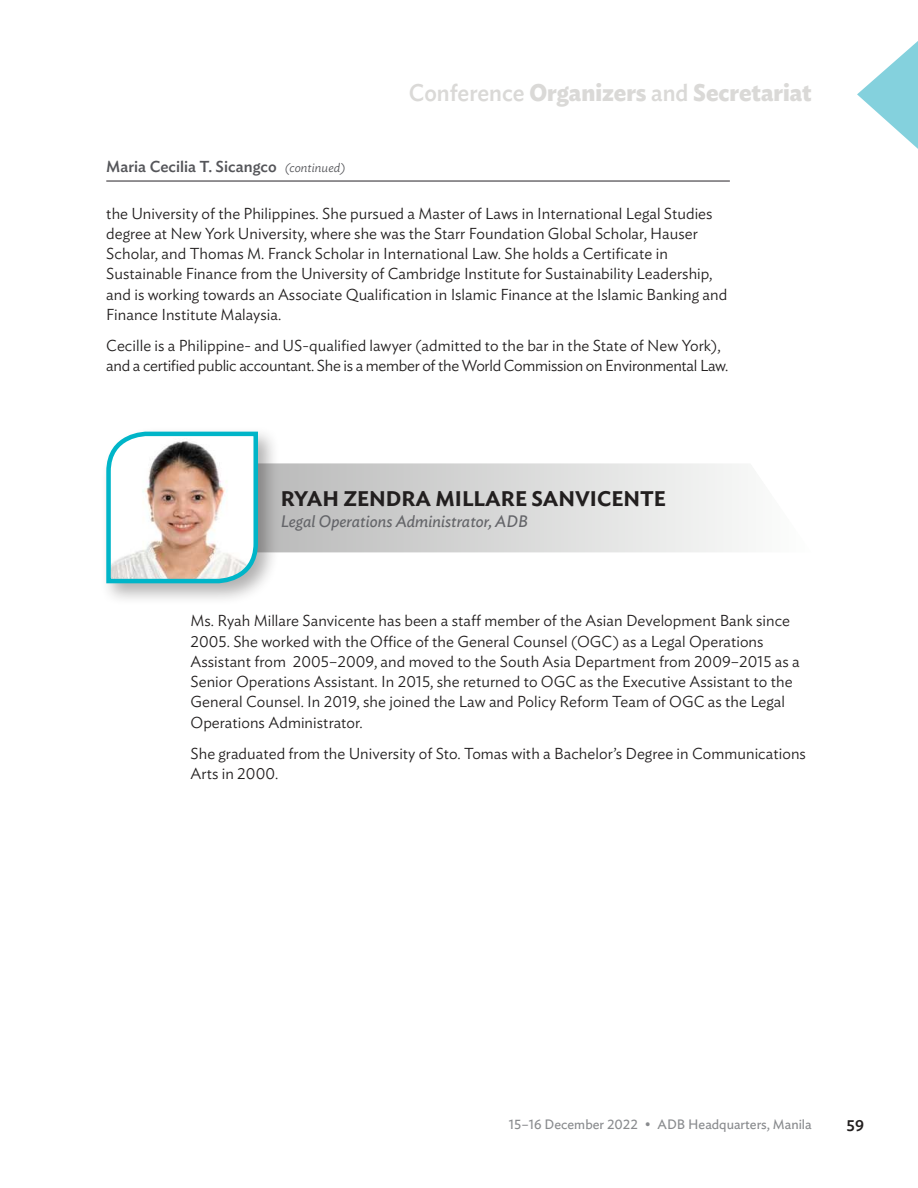
<style>
.page{position:relative;width:918px;height:1188px;background:#fff}
.page>*{position:absolute;margin:0;border:0;box-sizing:border-box;transform-origin:0 0}
.t1{font:700 24px "Ideal Sans";color:#dad9d7;scale:.95 1}
.t2{font:600 21px "Ideal Sans";color:#221f1f}
.t3{font:italic 16.5px "Ideal Sans";color:#646569}
.t4{font:300 15.75px/20.2px "Ideal Sans";letter-spacing:.005em;color:#221f1f}
.t5{font:300 15.75px/20.2px "Ideal Sans";letter-spacing:-.02em;color:#221f1f}
.t6{font:500 15.75px "Ideal Sans";letter-spacing:.005em;color:#55565a}
.t7{font:500 15.75px "Ideal Sans";color:#221f1f}
.t8{font:13.5px "Ideal Sans";color:#898b8e}
.s1{font-weight:300;font-style:italic;font-size:12.75px}
.s2{font-weight:500}
</style>
<div class="page">
<svg style="left:857px;top:41px;width:61px;height:108px"></svg>
<hr style="left:106px;top:180px;width:624px;height:2px;background:#6f6c70">
<div style="left:100px;top:425px;width:180px;height:181px;background:#221f1f;opacity:.35"></div>
<svg style="left:104px;top:429px;width:156px;height:157px"></svg>
<p class="t6" style="left:106px;top:159px;width:241px">Maria Cecilia T. Sicangco <span class="s1">(continued)</span></p>
<h1 class="t1" style="left:409px;top:82px;width:425px"><span class="s2">Conference</span> Organizers <span class="s2">and</span> Secretariat</h1>
<p class="t4" style="left:106px;top:203px;width:623px">the University of the Philippines. She pursued a Master of Laws in International Legal Studies degree at New York University, where she was the Starr Foundation Global Scholar, Hauser Scholar, and Thomas M. Franck Scholar in International Law. She holds a Certificate in Sustainable Finance from the University of Cambridge Institute for Sustainability Leadership, and is working towards an Associate Qualification in Islamic Finance at the Islamic Banking and Finance Institute Malaysia.</p>
<p class="t5" style="left:106px;top:335px;width:623px">Cecille is a Philippine- and US-qualified lawyer (admitted to the bar in the State of New York), and a certified public accountant. She is a member of the World Commission on Environmental Law.</p>
<h2 class="t2" style="left:281px;top:487px;width:387px">RYAH ZENDRA MILLARE SANVICENTE</h2>
<p class="t3" style="left:281px;top:513px;width:249px">Legal Operations Administrator, ADB</p>
<p class="t4" style="left:190px;top:611px;width:611px">Ms. Ryah Millare Sanvicente has been a staff member of the Asian Development Bank since 2005. She worked with the Office of the General Counsel (OGC) as a Legal Operations Assistant from 2005–2009, and moved to the South Asia Department from 2009–2015 as a Senior Operations Assistant. In 2015, she returned to OGC as the Executive Assistant to the General Counsel. In 2019, she joined the Law and Policy Reform Team of OGC as the Legal Operations Administrator.</p>
<p class="t4" style="left:190px;top:743px;width:617px">She graduated from the University of Sto. Tomas with a Bachelor’s Degree in Communications<br>Arts in 2000.</p>
<p class="t8" style="left:509px;top:1119px;width:305px">15–16 December 2022 • ADB Headquarters, Manila</p>
<p class="t7" style="left:847px;top:1119px;width:19px">59</p>
</div>
